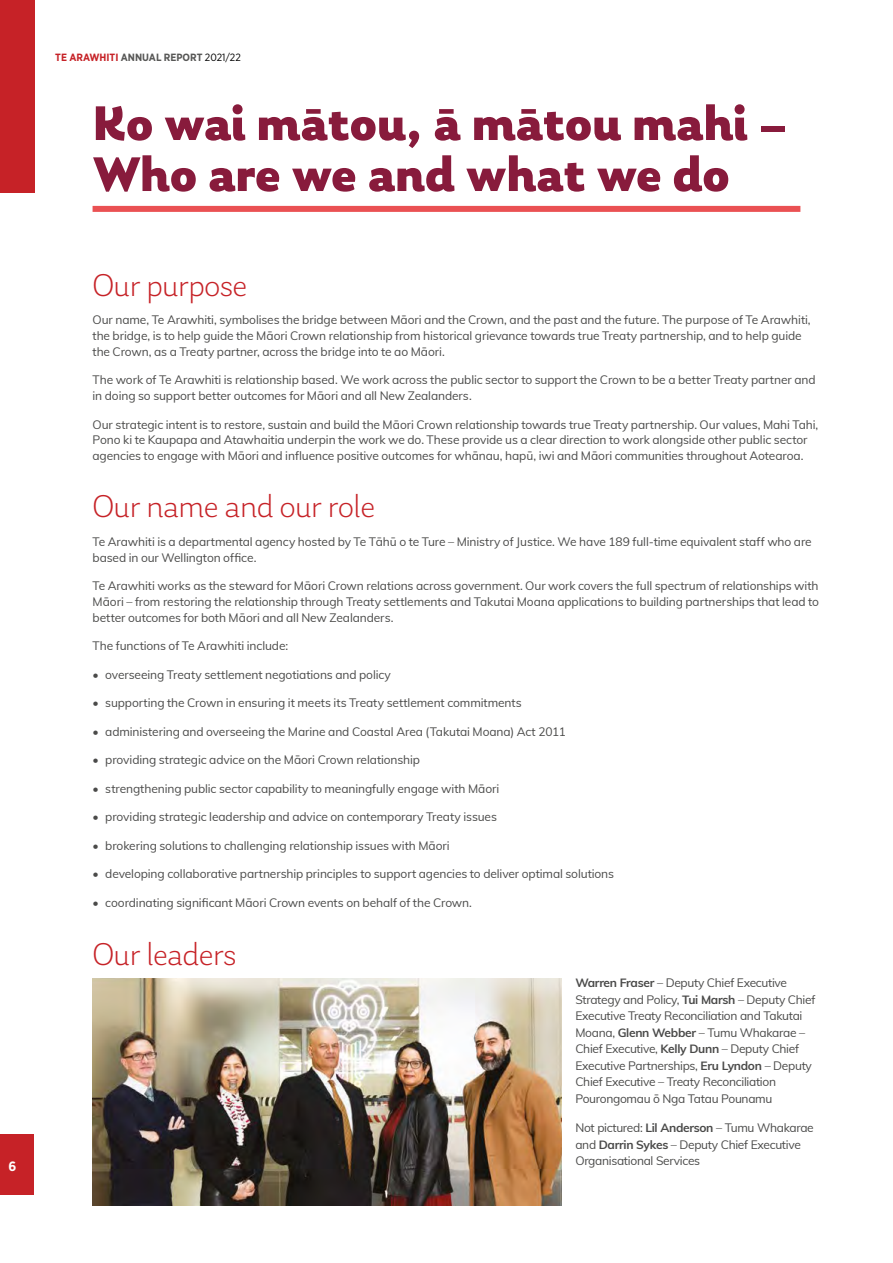
<style>
.page{position:relative;width:893px;height:1263px;background:#fff}
.page>*{position:absolute;margin:0;border:0;box-sizing:border-box;transform-origin:0 0}
.t1{font:900 51px/51px "Laca";color:#881b3c}
.t2{font:300 33px "Laca";letter-spacing:-.025em;color:#c62227}
.t3{font:700 13.5px "Gotham Narrow";color:#fff}
.t4{font:12px/16.5px "Muli";letter-spacing:-.01em;color:#4a4a49}
.t5{font:700 10.5px "Gotham Narrow";color:#575756}
.s1{color:#c62227}
.s2{font-weight:400;color:#000}
.s3{font-weight:700}
</style>
<div class="page">
<div style="left:93px;top:206px;width:707px;height:6px;background:#ea5153"></div>
<img style="left:93px;top:978px;width:469px;height:227px">
<div style="left:0;top:0;width:34px;height:192px;background:#c62227"></div>
<div style="left:0;top:1134px;width:34px;height:61px;background:#c62227"></div>
<p class="t3" style="left:9px;top:1158px;width:9px">6</p>
<p class="t5" style="left:55px;top:51px;width:187px"><span class="s1">TE ARAWHITI</span> ANNUAL REPORT <span class="s2">2021/22</span></p>
<h1 class="t1" style="left:93px;top:97px;width:697px">Ko wai mātou, ā mātou mahi –<br>Who are we and what we do</h1>
<h2 class="t2" style="left:93px;top:267px;width:156px">Our purpose</h2>
<p class="t4" style="left:93px;top:311px;width:720px;line-height:15.8px">Our name, Te Arawhiti, symbolises the bridge between Māori and the Crown, and the past and the future. The purpose of Te Arawhiti, the bridge, is to help guide the Māori Crown relationship from historical grievance towards true Treaty partnership, and to help guide the Crown, as a Treaty partner, across the bridge into te ao Māori.</p>
<p class="t4" style="left:93px;top:371px;width:724px;line-height:15.8px">The work of Te Arawhiti is relationship based. We work across the public sector to support the Crown to be a better Treaty partner and in doing so support better outcomes for Māori and all New Zealanders.</p>
<p class="t4" style="left:93px;top:416px;width:727px;line-height:15.8px">Our strategic intent is to restore, sustain and build the Māori Crown relationship towards true Treaty partnership. Our values, Mahi Tahi,<br>Pono ki te Kaupapa and Atawhaitia underpin the work we do. These provide us a clear direction to work alongside other public sector agencies to engage with Māori and influence positive outcomes for whānau, hapū, iwi and Māori communities throughout Aotearoa.</p>
<h2 class="t2" style="left:93px;top:488px;width:284px">Our name and our role</h2>
<p class="t4" style="left:93px;top:533px;width:721px;line-height:15.8px">Te Arawhiti is a departmental agency hosted by Te Tāhū o te Ture – Ministry of Justice. We have 189 full-time equivalent staff who are based in our Wellington office.</p>
<p class="t4" style="left:93px;top:577px;width:728px;line-height:15.8px;text-align:justify">Te Arawhiti works as the steward for Māori Crown relations across government. Our work covers the full spectrum of relationships with Māori – from restoring the relationship through Treaty settlements and Takutai Moana applications to building partnerships that lead to better outcomes for both Māori and all New Zealanders.</p>
<p class="t4" style="left:93px;top:637px;width:197px">The functions of Te Arawhiti include:</p>
<p class="t4" style="left:93px;top:665px;width:300px">• overseeing Treaty settlement negotiations and policy</p>
<p class="t4" style="left:93px;top:694px;width:431px">• supporting the Crown in ensuring it meets its Treaty settlement commitments</p>
<p class="t4" style="left:93px;top:722px;width:475px">• administering and overseeing the Marine and Coastal Area (Takutai Moana) Act 2011</p>
<p class="t4" style="left:93px;top:751px;width:329px">• providing strategic advice on the Māori Crown relationship</p>
<p class="t4" style="left:93px;top:779px;width:408px">• strengthening public sector capability to meaningfully engage with Māori</p>
<p class="t4" style="left:93px;top:808px;width:406px">• providing strategic leadership and advice on contemporary Treaty issues</p>
<p class="t4" style="left:93px;top:836px;width:359px">• brokering solutions to challenging relationship issues with Māori</p>
<p class="t4" style="left:93px;top:865px;width:523px">• developing collaborative partnership principles to support agencies to deliver optimal solutions</p>
<p class="t4" style="left:93px;top:894px;width:381px">• coordinating significant Māori Crown events on behalf of the Crown.</p>
<h2 class="t2" style="left:93px;top:936px;width:146px">Our leaders</h2>
<p class="t4" style="left:575px;top:974px;width:241px"><span class="s3">Warren Fraser</span> – Deputy Chief Executive Strategy and Policy, <span class="s3">Tui Marsh</span> – Deputy Chief Executive Treaty Reconciliation and Takutai Moana, <span class="s3">Glenn Webber</span> – Tumu Whakarae – Chief Executive, <span class="s3">Kelly Dunn</span> – Deputy Chief Executive Partnerships, <span class="s3">Eru Lyndon</span> – Deputy Chief Executive – Treaty Reconciliation Pourongomau ō Nga Tatau Pounamu</p>
<p class="t4" style="left:575px;top:1119px;width:240px">Not pictured: <span class="s3">Lil Anderson</span> – Tumu Whakarae and <span class="s3">Darrin Sykes</span> – Deputy Chief Executive<br>Organisational Services</p>
</div>
